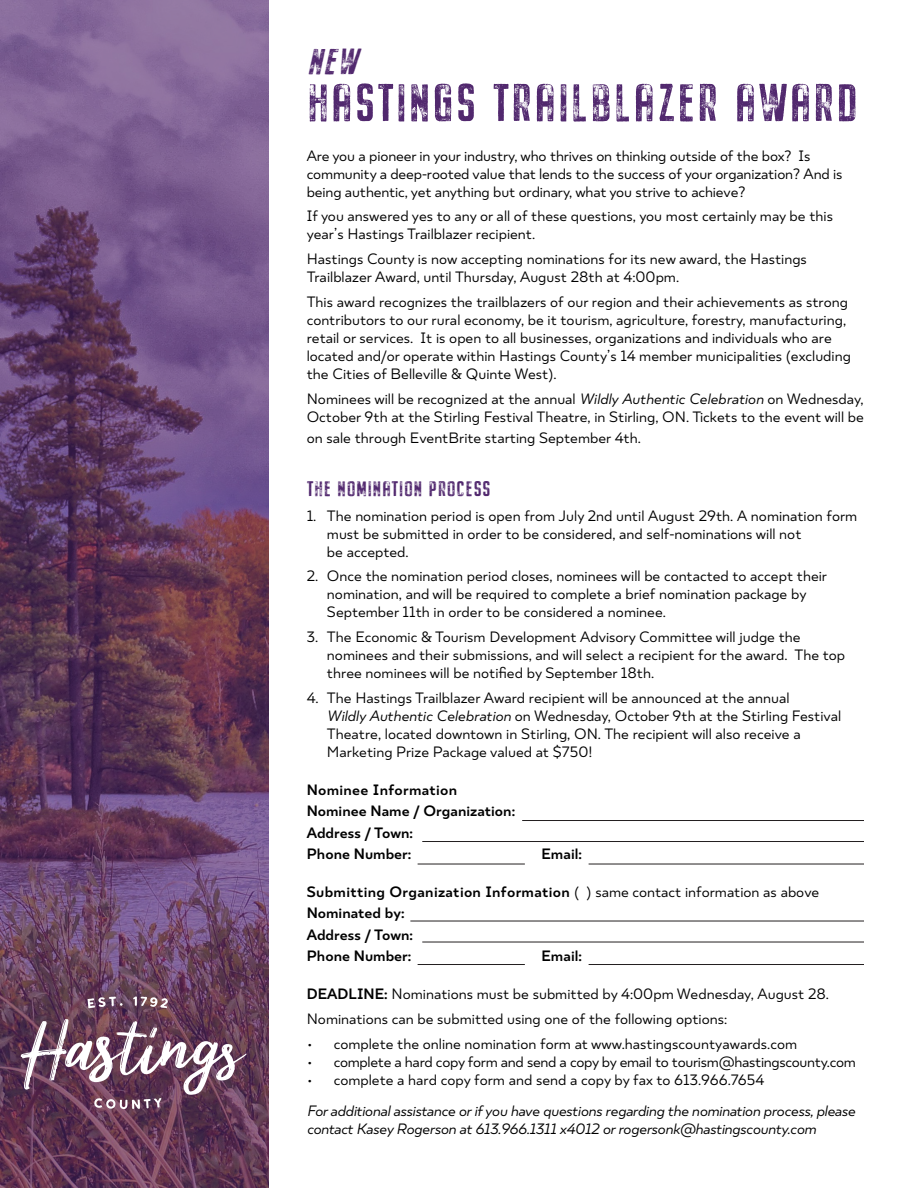
<style>
.page{position:relative;width:918px;height:1188px;background:#fff}
.page>*{position:absolute;margin:0;border:0;box-sizing:border-box;transform-origin:0 0}
.t1{font:52.5px "Buckwheat TC Rough";letter-spacing:.025em;color:#51286e}
.t2{font:italic 36px "Buckwheat TC Rough";color:#51286e}
.t3{font:21px "Buckwheat TC Rough";letter-spacing:.025em;color:#51286e}
.t4{font:15px/18px "TT Smalls";color:#000}
.t5{font:italic 15px/18px "TT Smalls";letter-spacing:-.02em;color:#000}
.t6{font:600 15px "TT Smalls";color:#000}
.t7{font:600 15px "TT Smalls";letter-spacing:.02em;color:#000}
.t8{font:15px "TT Smalls";letter-spacing:-.02em;color:#000}
.s1{font-style:italic}
.s2{font-weight:400}
.s3{font-weight:600}
</style>
<div class="page">
<svg style="left:0;top:0;width:269px;height:1188px;background:#6b486e"></svg>
<svg style="left:87px;top:997px;width:36px;height:11px"></svg>
<svg style="left:133px;top:997px;width:35px;height:11px"></svg>
<svg style="left:21px;top:1019px;width:226px;height:90px"></svg>
<hr style="left:522px;top:820px;width:342px;height:1px;background:#231f20">
<hr style="left:422px;top:841px;width:442px;height:1px;background:#231f20">
<hr style="left:589px;top:864px;width:275px;height:1px;background:#231f20">
<hr style="left:418px;top:864px;width:107px;height:1px;background:#231f20">
<hr style="left:410px;top:921px;width:454px;height:1px;background:#231f20">
<hr style="left:422px;top:942px;width:442px;height:1px;background:#231f20">
<hr style="left:589px;top:964px;width:275px;height:1px;background:#231f20">
<hr style="left:418px;top:964px;width:107px;height:1px;background:#231f20">
<p class="t2" style="left:307px;top:40px;width:61px">NEW</p>
<p class="t1" style="left:307px;top:71px;width:553px">HASTINGS TRAILBLAZER AWARD</p>
<p class="t4" style="left:307px;top:146px;width:537px">Are you a pioneer in your industry, who thrives on thinking outside of the box? Is community a deep-rooted value that lends to the success of your organization? And is being authentic, yet anything but ordinary, what you strive to achieve?</p>
<p class="t4" style="left:307px;top:207px;width:528px">If you answered yes to any or all of these questions, you most certainly may be this year’s Hastings Trailblazer recipient.</p>
<p class="t4" style="left:307px;top:250px;width:502px">Hastings County is now accepting nominations for its new award, the Hastings<br>Trailblazer Award, until Thursday, August 28th at 4:00pm.</p>
<p class="t4" style="left:307px;top:293px;width:546px">This award recognizes the trailblazers of our region and their achievements as strong contributors to our rural economy, be it tourism, agriculture, forestry, manufacturing, retail or services. It is open to all businesses, organizations and individuals who are located and/or operate within Hastings County’s 14 member municipalities (excluding the Cities of Belleville &amp; Quinte West).</p>
<p class="t4" style="left:307px;top:389px;width:559px">Nominees will be recognized at the annual <span class="s1">Wildly Authentic Celebration</span> on Wednesday,<br>October 9th at the Stirling Festival Theatre, in Stirling, ON. Tickets to the event will be</p>
<p class="t4" style="left:307px;top:428px;width:336px">on sale through EventBrite starting September 4th.</p>
<p class="t3" style="left:307px;top:476px;width:186px">THE NOMINATION PROCESS</p>
<p class="t4" style="left:327px;top:506px;width:532px;text-indent:-20px">1. The nomination period is open from July 2nd until August 29th. A nomination form must be submitted in order to be considered, and self-nominations will not<br>be accepted.</p>
<p class="t4" style="left:327px;top:567px;width:502px;text-indent:-20px">2. Once the nomination period closes, nominees will be contacted to accept their nomination, and will be required to complete a brief nomination package by<br>September 11th in order to be considered a nominee.</p>
<p class="t4" style="left:327px;top:628px;width:520px;text-indent:-20px">3. The Economic &amp; Tourism Development Advisory Committee will judge the nominees and their submissions, and will select a recipient for the award. The top three nominees will be notified by September 18th.</p>
<p class="t4" style="left:327px;top:689px;width:516px;text-indent:-20px">4. The Hastings Trailblazer Award recipient will be announced at the annual<br><span class="s1">Wildly Authentic Celebration</span> on Wednesday, October 9th at the Stirling Festival Theatre, located downtown in Stirling, ON. The recipient will also receive a Marketing Prize Package valued at $750!</p>
<p class="t7" style="left:307px;top:781px;width:152px">Nominee Information</p>
<p class="t6" style="left:307px;top:802px;width:210px">Nominee Name / Organization:</p>
<p class="t6" style="left:307px;top:823px;width:108px">Address / Town:</p>
<p class="t6" style="left:307px;top:844px;width:106px">Phone Number:</p>
<p class="t6" style="left:541px;top:844px;width:42px">Email:</p>
<p class="t7" style="left:307px;top:883px;width:514px">Submitting Organization Information <span class="s2">( ) same contact information as above</span></p>
<p class="t6" style="left:307px;top:904px;width:99px">Nominated by:</p>
<p class="t6" style="left:307px;top:925px;width:108px">Address / Town:</p>
<p class="t6" style="left:307px;top:946px;width:106px">Phone Number:</p>
<p class="t6" style="left:541px;top:946px;width:42px">Email:</p>
<p class="t4" style="left:307px;top:985px;width:524px"><span class="s3">DEADLINE:</span> Nominations must be submitted by 4:00pm Wednesday, August 28.</p>
<p class="t4" style="left:307px;top:1010px;width:422px">Nominations can be submitted using one of the following options:</p>
<p class="t4" style="left:307px;top:1034px;width:492px">• complete the online nomination form at www.hastingscountyawards.com</p>
<p class="t8" style="left:307px;top:1052px;width:551px">• complete a hard copy form and send a copy by email to tourism@hastingscounty.com</p>
<p class="t4" style="left:307px;top:1070px;width:459px">• complete a hard copy form and send a copy by fax to 613.966.7654</p>
<p class="t5" style="left:307px;top:1102px;width:550px">For additional assistance or if you have questions regarding the nomination process, please contact Kasey Rogerson at 613.966.1311 x4012 or rogersonk@hastingscounty.com</p>
</div>
